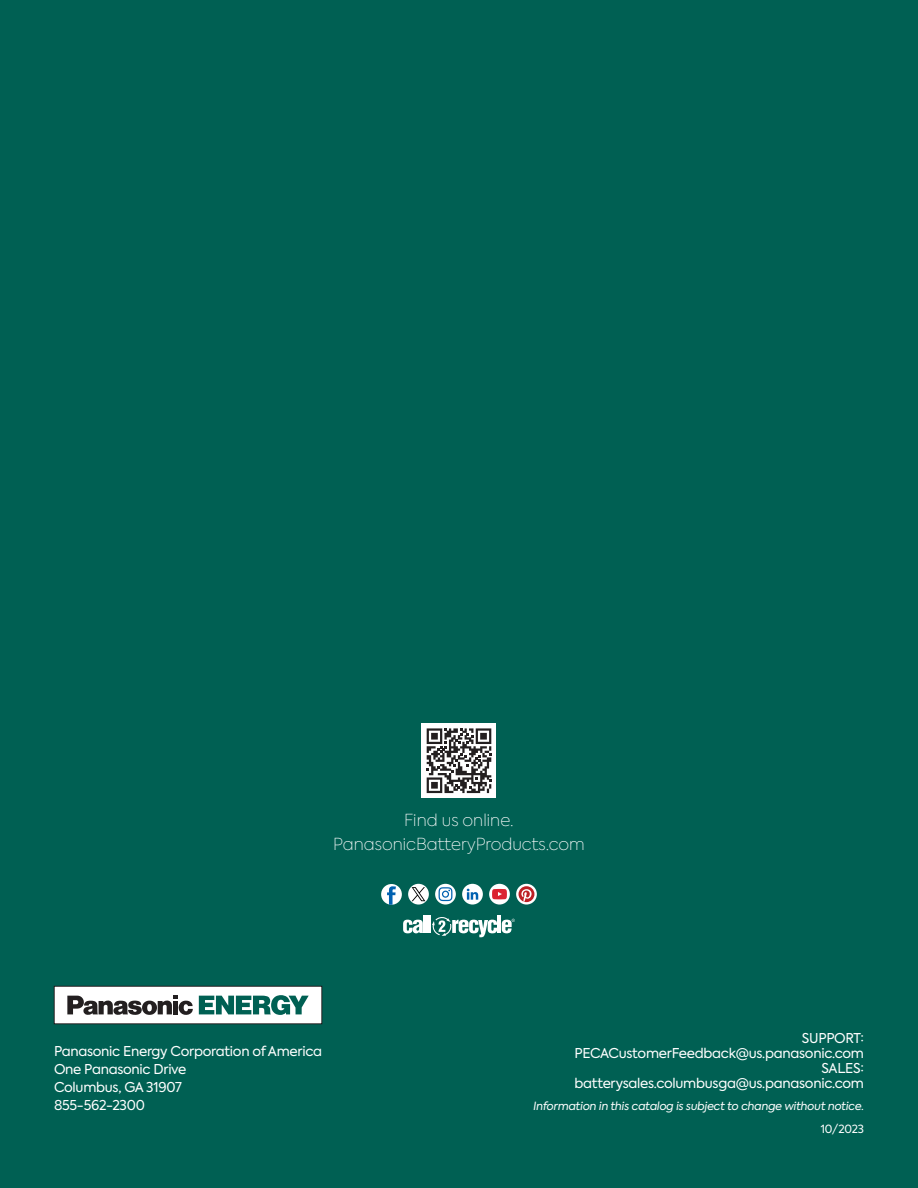
<style>
.page{position:relative;width:918px;height:1188px;background:#006053}
.page>*{position:absolute;margin:0;border:0;box-sizing:border-box;transform-origin:0 0}
.t1{font:100 16.5px "Axiforma";color:#fff}
.body_2{font:13.5px "Axiforma";letter-spacing:-.02em;color:#fff}
.body_2-2{font:italic 11.25px "Axiforma";letter-spacing:-.02em;color:#fff}
.body_2-3{font:11.25px "Axiforma";letter-spacing:-.02em;color:#fff}
</style>
<div class="page">
<div style="left:422px;top:724px;width:74px;height:74px;background:#fff"></div>
<svg style="left:427px;top:728px;width:64px;height:65px"></svg>
<svg style="left:403px;top:920px;width:20px;height:13px"></svg>
<hr style="left:423px;top:916px;width:4px;height:17px;background:#fff">
<hr style="left:428px;top:916px;width:3px;height:17px;background:#fff">
<svg style="left:432px;top:916px;width:83px;height:21px"></svg>
<div style="left:54px;top:986px;width:268px;height:38px;background:#fff"></div>
<div style="left:54px;top:986px;width:268px;height:38px;border:1px solid #231f20"></div>
<svg style="left:67px;top:996px;width:126px;height:19px"></svg>
<svg style="left:199px;top:995px;width:110px;height:20px"></svg>
<div style="left:381px;top:884px;width:21px;height:21px;background:#fff;border-radius:50%"></div>
<svg style="left:408px;top:884px;width:21px;height:21px"></svg>
<svg style="left:435px;top:884px;width:21px;height:21px"></svg>
<svg style="left:462px;top:884px;width:21px;height:21px"></svg>
<svg style="left:489px;top:884px;width:21px;height:21px"></svg>
<svg style="left:516px;top:884px;width:21px;height:21px"></svg>
<svg style="left:518px;top:886px;width:17px;height:17px"></svg>
<svg style="left:519px;top:886px;width:15px;height:16px"></svg>
<svg style="left:492px;top:889px;width:15px;height:10px"></svg>
<svg style="left:467px;top:889px;width:11px;height:11px"></svg>
<svg style="left:439px;top:887px;width:13px;height:14px"></svg>
<svg style="left:387px;top:886px;width:9px;height:19px"></svg>
<svg style="left:412px;top:887px;width:13px;height:14px"></svg>
<p class="t1" style="left:404px;top:809px;width:111px">Find us online.</p>
<p class="t1" style="left:333px;top:833px;width:253px">PanasonicBatteryProducts.com</p>
<p class="body_2" style="left:54px;top:1042px;width:270px">Panasonic Energy Corporation of America</p>
<p class="body_2" style="left:54px;top:1060px;width:134px">One Panasonic Drive</p>
<p class="body_2" style="left:54px;top:1078px;width:129px">Columbus, GA 31907</p>
<p class="body_2" style="left:54px;top:1096px;width:92px">855-562-2300</p>
<p class="body_2" style="left:802px;top:1029px;width:64px">SUPPORT:</p>
<p class="body_2" style="left:575px;top:1044px;width:291px">PECACustomerFeedback@us.panasonic.com</p>
<p class="body_2" style="left:822px;top:1059px;width:44px">SALES:</p>
<p class="body_2" style="left:575px;top:1074px;width:291px">batterysales.columbusga@us.panasonic.com</p>
<p class="body_2-2" style="left:533px;top:1099px;width:332px">Information in this catalog is subject to change without notice.</p>
<p class="body_2-3" style="left:821px;top:1122px;width:45px">10/2023</p>
</div>
